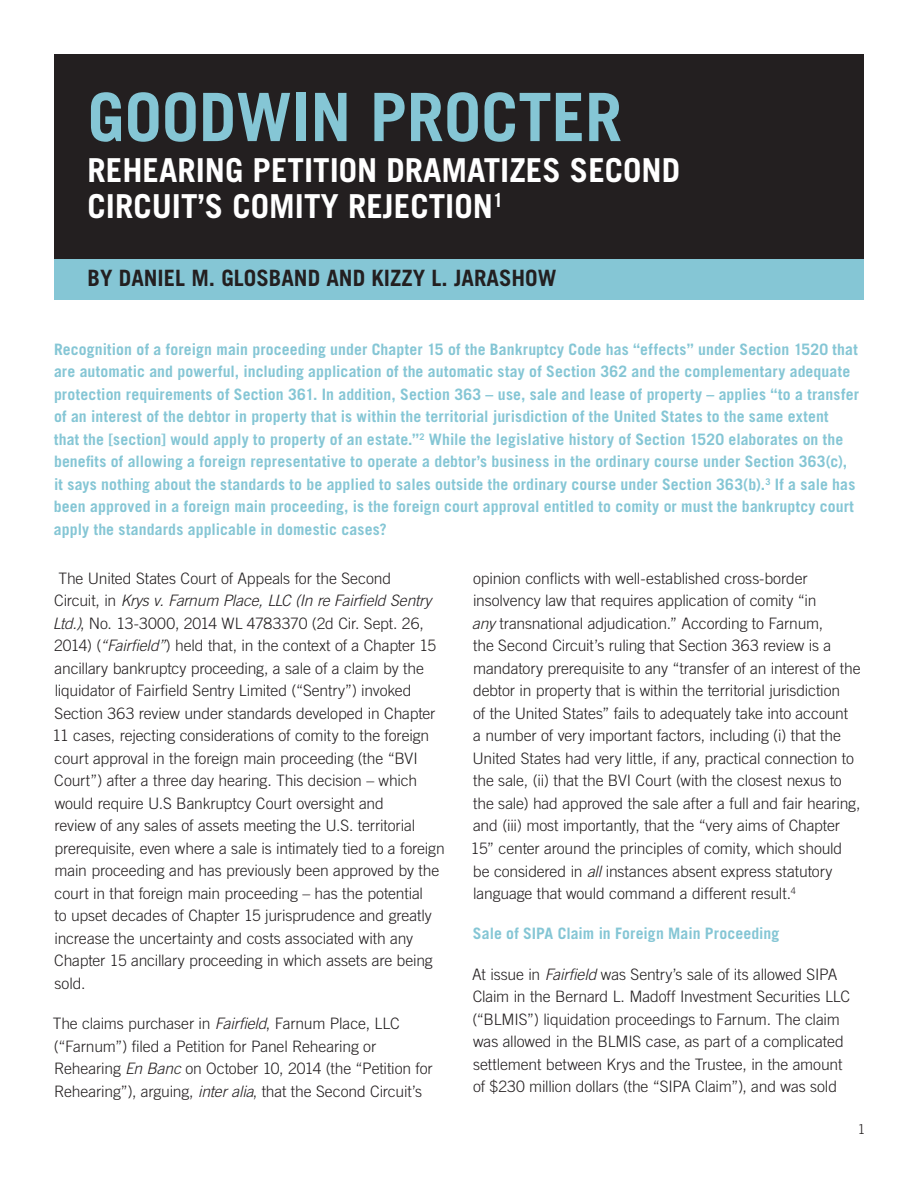
<style>
.page{position:relative;width:918px;height:1188px;background:#fff}
.page>*{position:absolute;margin:0;border:0;box-sizing:border-box;transform-origin:0 0}
.t1{font:700 66.75px "Trade Gothic LT Std";color:#85c6d5}
.t2{font:700 33px/36px "Trade Gothic LT Std";color:#fff}
.t3{font:700 22.5px "Trade Gothic LT Std";color:#231f20}
.t4{font:300 15.75px/22.5px "Trade Gothic LT Std";letter-spacing:-.01em;color:#231f20}
.t5{font:700 15.75px/22.5px "Trade Gothic LT Std";letter-spacing:.005em;color:#85c6d5}
.t6{font:300 13.5px "Trade Gothic LT Std";color:#231f20}
.s1{font-style:italic}
</style>
<div class="page">
<div style="left:54px;top:54px;width:810px;height:205px;background:#231f20"></div>
<div style="left:54px;top:259px;width:810px;height:40px;background:#85c6d5"></div>
<h1 class="t1" style="left:88px;top:76px;width:536px">GOODWIN PROCTER</h1>
<h2 class="t2" style="left:88px;top:151px;width:594px">REHEARING PETITION DRAMATIZES SECOND<br>CIRCUIT’S COMITY REJECTION<sup>1</sup></h2>
<h3 class="t3" style="left:88px;top:264px;width:470px">BY DANIEL M. GLOSBAND AND KIZZY L. JARASHOW</h3>
<p class="t5" style="left:54px;top:338px;width:807px">Recognition of a foreign main proceeding under Chapter 15 of the Bankruptcy Code has “effects” under Section 1520 that are automatic and powerful, including application of the automatic stay of Section 362 and the complementary adequate protection requirements of Section 361. In addition, Section 363 – use, sale and lease of property – applies “to a transfer of an interest of the debtor in property that is within the territorial jurisdiction of the United States to the same extent<br>that the [section] would apply to property of an estate.”<sup>2</sup> While the legislative history of Section 1520 elaborates on the benefits of allowing a foreign representative to operate a debtor’s business in the ordinary course under Section 363(c), it says nothing about the standards to be applied to sales outside the ordinary course under Section 363(b).<sup>3</sup> If a sale has been approved in a foreign main proceeding, is the foreign court approval entitled to comity or must the bankruptcy court apply the standards applicable in domestic cases?</p>
<p class="t4" style="left:52px;top:567px;width:394px;text-indent:6px">The United States Court of Appeals for the Second<br>Circuit, in <span class="s1">Krys v. Farnum Place, LLC (In re Fairfield Sentry Ltd.)</span>, No. 13-3000, 2014 WL 4783370 (2d Cir. Sept. 26, 2014) (<span class="s1">“Fairfield”</span>) held that, in the context of a Chapter 15 ancillary bankruptcy proceeding, a sale of a claim by the liquidator of Fairfield Sentry Limited (“Sentry”) invoked Section 363 review under standards developed in Chapter 11 cases, rejecting considerations of comity to the foreign court approval in the foreign main proceeding (the “BVI Court”) after a three day hearing. This decision – which would require U.S Bankruptcy Court oversight and<br>review of any sales of assets meeting the U.S. territorial prerequisite, even where a sale is intimately tied to a foreign main proceeding and has previously been approved by the court in that foreign main proceeding – has the potential<br>to upset decades of Chapter 15 jurisprudence and greatly increase the uncertainty and costs associated with any Chapter 15 ancillary proceeding in which assets are being sold.</p>
<p class="t4" style="left:53px;top:1012px;width:382px">The claims purchaser in <span class="s1">Fairfield</span>, Farnum Place, LLC (“Farnum”) filed a Petition for Panel Rehearing or Rehearing <span class="s1">En Banc</span> on October 10, 2014 (the “Petition for Rehearing”), arguing, <span class="s1">inter alia</span>, that the Second Circuit’s</p>
<p class="t4" style="left:471px;top:567px;width:391px">opinion conflicts with well-established cross-border insolvency law that requires application of comity “in<br><span class="s1">any</span> transnational adjudication.” According to Farnum,<br>the Second Circuit’s ruling that Section 363 review is a mandatory prerequisite to any “transfer of an interest of the debtor in property that is within the territorial jurisdiction<br>of the United States” fails to adequately take into account<br>a number of very important factors, including (i) that the United States had very little, if any, practical connection to the sale, (ii) that the BVI Court (with the closest nexus to the sale) had approved the sale after a full and fair hearing, and (iii) most importantly, that the “very aims of Chapter 15” center around the principles of comity, which should be considered in <span class="s1">all</span> instances absent express statutory language that would command a different result.<sup>4</sup></p>
<p class="t5" style="left:473px;top:922px;width:308px">Sale of SIPA Claim in Foreign Main Proceeding</p>
<p class="t4" style="left:472px;top:963px;width:379px">At issue in <span class="s1">Fairfield</span> was Sentry’s sale of its allowed SIPA Claim in the Bernard L. Madoff Investment Securities LLC (“BLMIS”) liquidation proceedings to Farnum. The claim was allowed in the BLMIS case, as part of a complicated settlement between Krys and the Trustee, in the amount of $230 million dollars (the “SIPA Claim”), and was sold</p>
<p class="t6" style="left:858px;top:1121px;width:9px">1</p>
</div>
